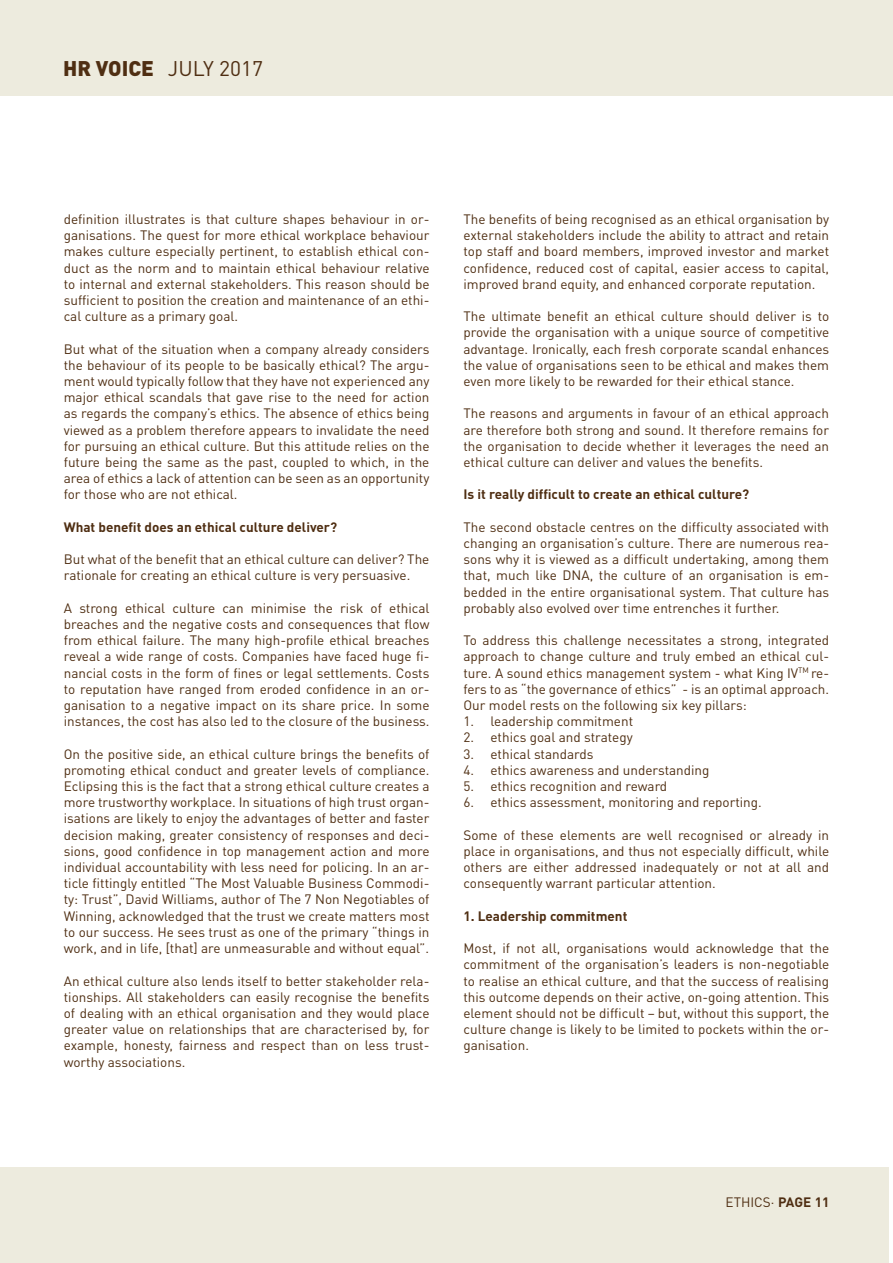
<style>
.page{position:relative;width:893px;height:1263px;background:#fff}
.page>*{position:absolute;margin:0;border:0;box-sizing:border-box;transform-origin:0 0}
.t1{font:21px "DIN Pro";color:#4f2e12}
.t2{font:13.5px/16.2px "DIN Pro";color:#4f2e12;text-align:justify}
.t3{font:700 13.5px "DIN Pro";color:#4f2e12}
.s1{font-weight:900}
.s2{font-weight:700}
</style>
<div class="page">
<div style="left:0;top:0;width:893px;height:96px;background:#edebde"></div>
<div style="left:0;top:1167px;width:889px;height:96px;background:#edebde"></div>
<h1 class="t1" style="left:63px;top:55px;width:201px"><span class="s1">HR VOICE</span> JULY 2017</h1>
<p class="t2" style="left:64px;top:210px;width:367px">definition illustrates is that culture shapes behaviour in or&shy;ganisations. The quest for more ethical workplace behaviour makes culture especially pertinent, to establish ethical con&shy;duct as the norm and to maintain ethical behaviour relative to internal and external stakeholders. This reason should be sufficient to position the creation and maintenance of an ethi&shy;cal culture as a primary goal.</p>
<p class="t2" style="left:64px;top:340px;width:367px">But what of the situation when a company already considers the behaviour of its people to be basically ethical? The argu&shy;ment would typically follow that they have not experienced any major ethical scandals that gave rise to the need for action as regards the company’s ethics. The absence of ethics being viewed as a problem therefore appears to invalidate the need for pursuing an ethical culture. But this attitude relies on the future being the same as the past, coupled to which, in the area of ethics a lack of attention can be seen as an opportunity for those who are not ethical.</p>
<p class="t3" style="left:64px;top:518px;width:275px">What benefit does an ethical culture deliver?</p>
<p class="t2" style="left:64px;top:551px;width:367px">But what of the benefit that an ethical culture can deliver? The rationale for creating an ethical culture is very persuasive.</p>
<p class="t2" style="left:64px;top:599px;width:367px">A strong ethical culture can minimise the risk of ethical breaches and the negative costs and consequences that flow from ethical failure. The many high-profile ethical breaches reveal a wide range of costs. Companies have faced huge fi&shy;nancial costs in the form of fines or legal settlements. Costs to reputation have ranged from eroded confidence in an or&shy;ganisation to a negative impact on its share price. In some instances, the cost has also led to the closure of the business.</p>
<p class="t2" style="left:64px;top:745px;width:367px">On the positive side, an ethical culture brings the benefits of promoting ethical conduct and greater levels of compliance.<br>Eclipsing this is the fact that a strong ethical culture creates a more trustworthy workplace. In situations of high trust organ&shy;isations are likely to enjoy the advantages of better and faster decision making, greater consistency of responses and deci&shy;sions, good confidence in top management action and more individual accountability with less need for policing. In an ar&shy;ticle fittingly entitled “The Most Valuable Business Commodi&shy;ty: Trust”, David Williams, author of The 7 Non Negotiables of Winning, acknowledged that the trust we create matters most to our success. He sees trust as one of the primary “things in work, and in life, [that] are unmeasurable and without equal”.</p>
<p class="t2" style="left:64px;top:972px;width:367px">An ethical culture also lends itself to better stakeholder rela&shy;tionships. All stakeholders can easily recognise the benefits of dealing with an ethical organisation and they would place greater value on relationships that are characterised by, for example, honesty, fairness and respect than on less trust&shy;worthy associations.</p>
<p class="t2" style="left:463px;top:210px;width:367px">The benefits of being recognised as an ethical organisation by external stakeholders include the ability to attract and retain top staff and board members, improved investor and market confidence, reduced cost of capital, easier access to capital, improved brand equity, and enhanced corporate reputation.</p>
<p class="t2" style="left:463px;top:308px;width:367px">The ultimate benefit an ethical culture should deliver is to provide the organisation with a unique source of competitive advantage. Ironically, each fresh corporate scandal enhances the value of organisations seen to be ethical and makes them even more likely to be rewarded for their ethical stance.</p>
<p class="t2" style="left:463px;top:405px;width:367px">The reasons and arguments in favour of an ethical approach are therefore both strong and sound. It therefore remains for the organisation to decide whether it leverages the need an ethical culture can deliver and values the benefits.</p>
<p class="t3" style="left:463px;top:485px;width:287px">Is it really difficult to create an ethical culture?</p>
<p class="t2" style="left:463px;top:518px;width:367px">The second obstacle centres on the difficulty associated with changing an organisation’s culture. There are numerous rea&shy;sons why it is viewed as a difficult undertaking, among them that, much like DNA, the culture of an organisation is em&shy;bedded in the entire organisational system. That culture has probably also evolved over time entrenches it further.</p>
<p class="t2" style="left:463px;top:632px;width:367px">To address this challenge necessitates a strong, integrated approach to change culture and truly embed an ethical cul&shy;ture. A sound ethics management system - what King IV<sup>TM</sup> re&shy;fers to as “the governance of ethics” - is an optimal approach.<br>Our model rests on the following six key pillars:</p>
<p class="t2" style="left:463px;top:713px;width:171px">1. leadership commitment</p>
<p class="t2" style="left:463px;top:729px;width:171px">2. ethics goal and strategy</p>
<p class="t2" style="left:463px;top:745px;width:131px">3. ethical standards</p>
<p class="t2" style="left:463px;top:761px;width:247px">4. ethics awareness and understanding</p>
<p class="t2" style="left:463px;top:777px;width:205px">5. ethics recognition and reward</p>
<p class="t2" style="left:463px;top:794px;width:300px">6. ethics assessment, monitoring and reporting.</p>
<p class="t2" style="left:463px;top:826px;width:367px">Some of these elements are well recognised or already in place in organisations, and thus not especially difficult, while others are either addressed inadequately or not at all and consequently warrant particular attention.</p>
<p class="t3" style="left:463px;top:907px;width:165px">1. Leadership commitment</p>
<p class="t2" style="left:463px;top:939px;width:367px">Most, if not all, organisations would acknowledge that the commitment of the organisation’s leaders is non-negotiable to realise an ethical culture, and that the success of realising this outcome depends on their active, on-going attention. This element should not be difficult – but, without this support, the culture change is likely to be limited to pockets within the or&shy;ganisation.</p>
<p class="t2" style="left:726px;top:1194px;width:106px">ETHICS· <span class="s2">PAGE 11</span></p>
</div>
